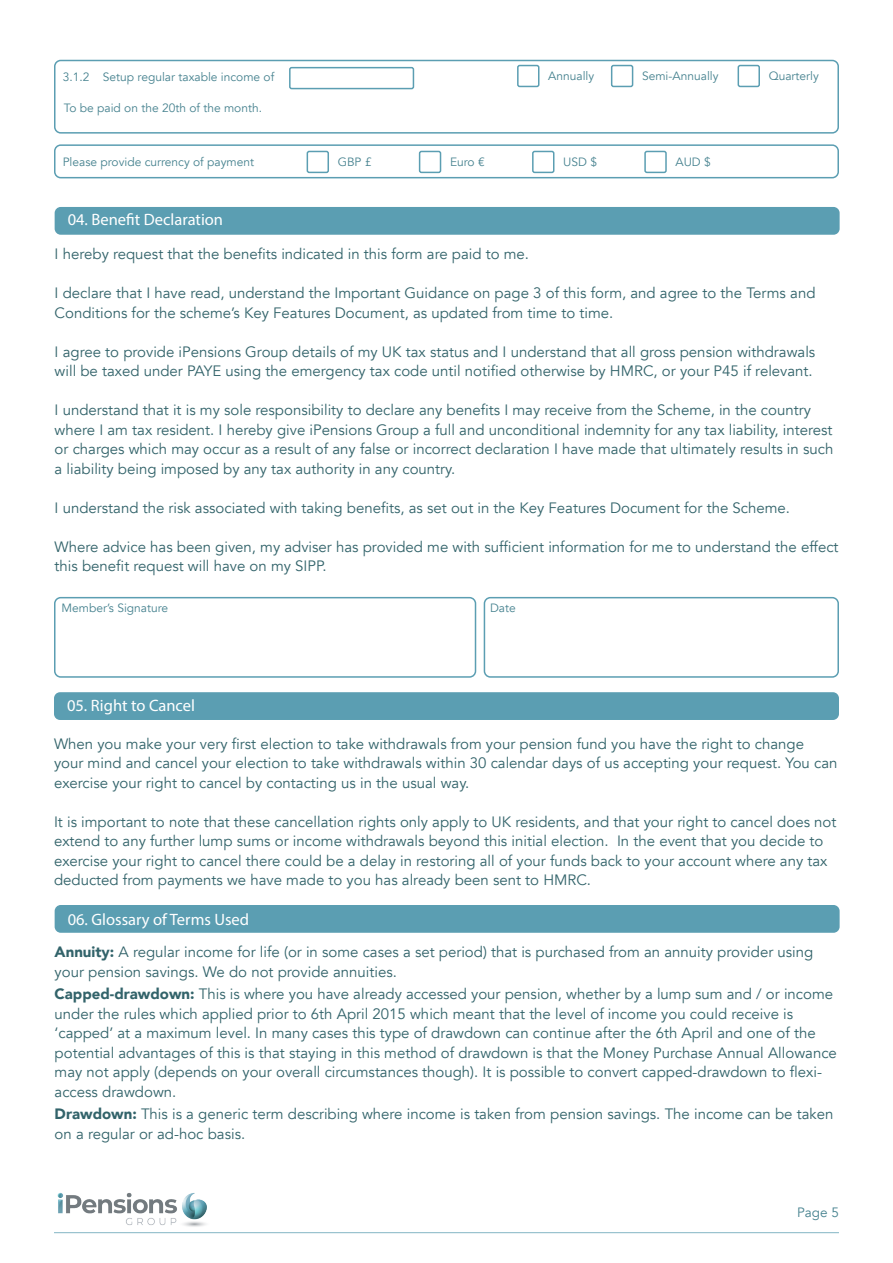
<style>
.page{position:relative;width:893px;height:1263px;background:#fff}
.page>*{position:absolute;margin:0;border:0;box-sizing:border-box;transform-origin:0 0}
.t1{font:16.5px "Myriad Pro";color:#fff}
.t2{font:15px/19.5px "Avenir";color:#32636a}
.t3{font:13.5px "Avenir";color:#46828f}
.t4{font:12px "Avenir";color:#46828f}
.s1{font-weight:900}
</style>
<div class="page">
<hr style="left:54px;top:1232px;width:785px;height:1px;background:#5b9eb2">
<img style="left:57px;top:1193px;width:150px;height:34px">
<div style="left:54px;top:60px;width:785px;height:74px;border:2px solid #5b9eb2;border-radius:6px"></div>
<div style="left:517px;top:65px;width:22px;height:22px;border:2px solid #5b9eb2;border-radius:2px"></div>
<div style="left:611px;top:65px;width:22px;height:22px;border:2px solid #5b9eb2;border-radius:2px"></div>
<div style="left:738px;top:65px;width:22px;height:22px;border:2px solid #5b9eb2;border-radius:2px"></div>
<div style="left:307px;top:151px;width:22px;height:22px;border:2px solid #5b9eb2;border-radius:2px"></div>
<div style="left:54px;top:144px;width:785px;height:34px;border:2px solid #5b9eb2;border-radius:6px"></div>
<div style="left:419px;top:151px;width:22px;height:22px;border:2px solid #5b9eb2;border-radius:2px"></div>
<div style="left:532px;top:151px;width:22px;height:22px;border:2px solid #5b9eb2;border-radius:2px"></div>
<div style="left:644px;top:151px;width:23px;height:22px;border:2px solid #5b9eb2;border-radius:2px"></div>
<div style="left:289px;top:67px;width:125px;height:22px;border:2px solid #5b9eb2;border-radius:2px"></div>
<div style="left:55px;top:207px;width:785px;height:28px;background:#5b9eb2;border-radius:6px"></div>
<div style="left:54px;top:692px;width:785px;height:28px;background:#5b9eb2;border-radius:6px"></div>
<div style="left:54px;top:597px;width:422px;height:81px;border:2px solid #5b9eb2;border-radius:6px"></div>
<div style="left:484px;top:597px;width:355px;height:81px;border:2px solid #5b9eb2;border-radius:6px"></div>
<div style="left:55px;top:905px;width:785px;height:28px;background:#5b9eb2;border-radius:6px"></div>
<p class="t4" style="left:63px;top:70px;width:213px">3.1.2 Setup regular taxable income of</p>
<p class="t4" style="left:548px;top:69px;width:48px">Annually</p>
<p class="t4" style="left:642px;top:69px;width:78px">Semi-Annually</p>
<p class="t4" style="left:769px;top:69px;width:52px">Quarterly</p>
<p class="t4" style="left:64px;top:101px;width:200px">To be paid on the 20th of the month.</p>
<p class="t4" style="left:63px;top:155px;width:193px">Please provide currency of payment</p>
<p class="t4" style="left:338px;top:155px;width:35px">GBP £</p>
<p class="t4" style="left:450px;top:155px;width:36px">Euro €</p>
<p class="t4" style="left:563px;top:155px;width:35px">USD $</p>
<p class="t4" style="left:675px;top:155px;width:37px">AUD $</p>
<p class="t1" style="left:68px;top:209px;width:157px">04. Benefit Declaration</p>
<p class="t2" style="left:55px;top:245px;width:476px">I hereby request that the benefits indicated in this form are paid to me.</p>
<p class="t2" style="left:55px;top:284px;width:762px">I declare that I have read, understand the Important Guidance on page 3 of this form, and agree to the Terms and<br>Conditions for the scheme’s Key Features Document, as updated from time to time.</p>
<p class="t2" style="left:55px;top:342px;width:762px">I agree to provide iPensions Group details of my UK tax status and I understand that all gross pension withdrawals will be taxed under PAYE using the emergency tax code until notified otherwise by HMRC, or your P45 if relevant.</p>
<p class="t2" style="left:55px;top:401px;width:780px">I understand that it is my sole responsibility to declare any benefits I may receive from the Scheme, in the country where I am tax resident. I hereby give iPensions Group a full and unconditional indemnity for any tax liability, interest or charges which may occur as a result of any false or incorrect declaration I have made that ultimately results in such a liability being imposed by any tax authority in any country.</p>
<p class="t2" style="left:55px;top:498px;width:737px">I understand the risk associated with taking benefits, as set out in the Key Features Document for the Scheme.</p>
<p class="t2" style="left:55px;top:537px;width:785px">Where advice has been given, my adviser has provided me with sufficient information for me to understand the effect this benefit request will have on my SIPP.</p>
<p class="t4" style="left:62px;top:601px;width:108px">Member’s Signature</p>
<p class="t4" style="left:490px;top:601px;width:27px">Date</p>
<p class="t1" style="left:67px;top:695px;width:129px">05. Right to Cancel</p>
<p class="t2" style="left:54px;top:734px;width:785px">When you make your very first election to take withdrawals from your pension fund you have the right to change<br>your mind and cancel your election to take withdrawals within 30 calendar days of us accepting your request. You can exercise your right to cancel by contacting us in the usual way.</p>
<p class="t2" style="left:54px;top:812px;width:784px">It is important to note that these cancellation rights only apply to UK residents, and that your right to cancel does not extend to any further lump sums or income withdrawals beyond this initial election. In the event that you decide to exercise your right to cancel there could be a delay in restoring all of your funds back to your account where any tax deducted from payments we have made to you has already been sent to HMRC.</p>
<p class="t1" style="left:68px;top:909px;width:183px">06. Glossary of Terms Used</p>
<p class="t2" style="left:55px;top:942px;width:760px"><span class="s1">Annuity:</span> A regular income for life (or in some cases a set period) that is purchased from an annuity provider using your pension savings. We do not provide annuities.</p>
<p class="t2" style="left:55px;top:984px;width:784px"><span class="s1">Capped-drawdown:</span> This is where you have already accessed your pension, whether by a lump sum and / or income under the rules which applied prior to 6th April 2015 which meant that the level of income you could receive is ‘capped’ at a maximum level. In many cases this type of drawdown can continue after the 6th April and one of the potential advantages of this is that staying in this method of drawdown is that the Money Purchase Annual Allowance may not apply (depends on your overall circumstances though). It is possible to convert capped-drawdown to flexi&shy;access drawdown.</p>
<p class="t2" style="left:55px;top:1104px;width:780px"><span class="s1">Drawdown:</span> This is a generic term describing where income is taken from pension savings. The income can be taken on a regular or ad-hoc basis.</p>
<p class="t3" style="left:797px;top:1204px;width:43px">Page 5</p>
</div>
